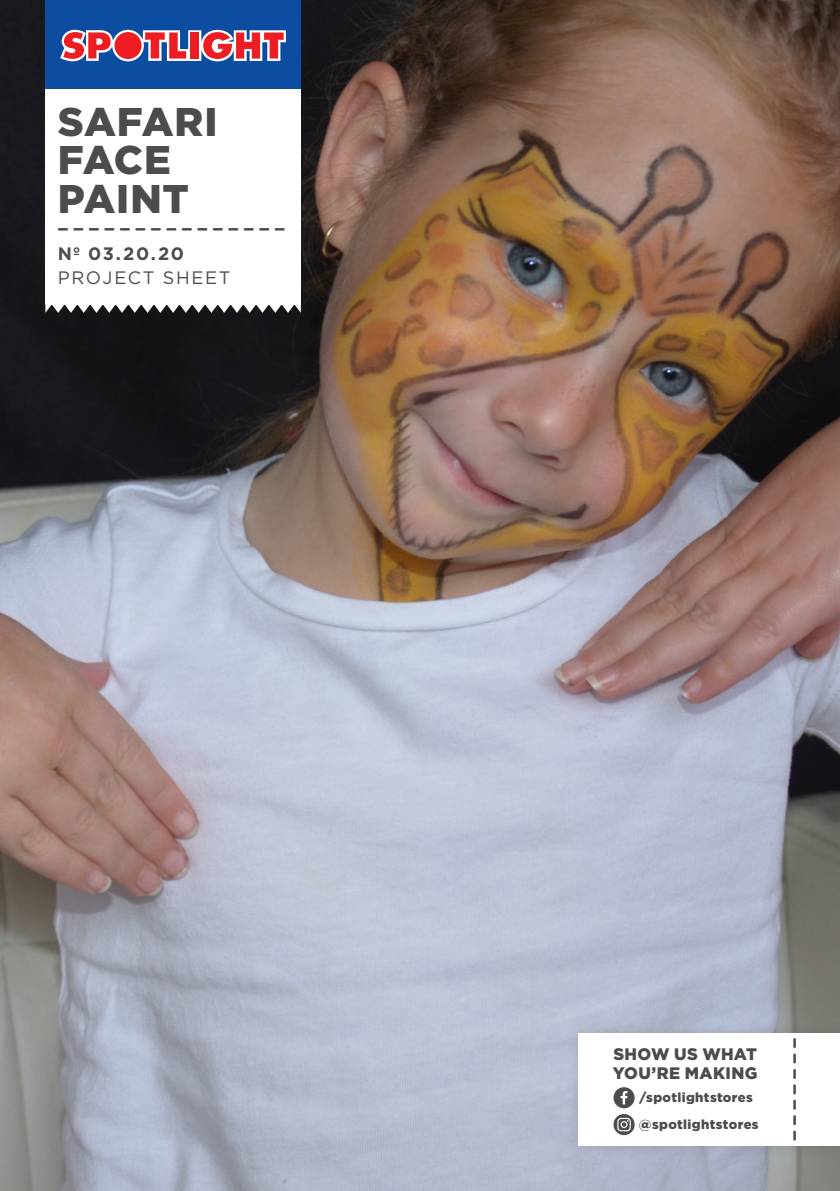
<style>
.page{position:relative;width:840px;height:1191px;background:#fff}
.page>*{position:absolute;margin:0;border:0;box-sizing:border-box;transform-origin:0 0}
.t1{font:900 40px/38.4px "Gotham";letter-spacing:.015em;color:#4b4c4d}
.t2{font:18px/24px "Gotham";letter-spacing:.095em;color:#4b4c4d}
.t3{font:900 16.6px/19.4px "Gotham";letter-spacing:.02em;color:#4b4c4d}
.t4{font:900 13px/26.8px "Gotham";letter-spacing:.025em;color:#4b4c4d}
.s1{font-weight:700}
</style>
<div class="page">
<img style="left:0;top:0;width:839px;height:1191px">
<div style="left:566px;top:1022px;width:273px;height:137px;background:#231f20;opacity:.15"></div>
<div style="left:577px;top:1033px;width:262px;height:112px;background:#fff"></div>
<svg style="left:793px;top:1039px;width:2px;height:100px"></svg>
<div style="left:613px;top:1087px;width:21px;height:21px;background:#4b4c4d;border-radius:50%"></div>
<svg style="left:620px;top:1091px;width:7px;height:13px"></svg>
<svg style="left:613px;top:1114px;width:21px;height:21px"></svg>
<svg style="left:617px;top:1117px;width:13px;height:14px"></svg>
<div style="left:34px;top:0;width:280px;height:324px;background:#231f20;opacity:.15"></div>
<div style="left:45px;top:0;width:255px;height:89px;background:#0d4da1"></div>
<svg style="left:60px;top:30px;width:226px;height:31px;background:#c96f82"></svg>
<svg style="left:45px;top:304px;width:255px;height:9px"></svg>
<div style="left:45px;top:89px;width:255px;height:215px;background:#fff"></div>
<svg style="left:59px;top:228px;width:224px;height:2px"></svg>
<p class="t1" style="left:58px;top:102px;width:161px">SAFARI<br>FACE<br>PAINT</p>
<p class="t2" style="left:58px;top:241px;width:174px"><span class="s1">Nº 03.20.20<br></span>PROJECT SHEET</p>
<p class="t3" style="left:612px;top:1043px;width:146px">SHOW US WHAT<br>YOU’RE MAKING</p>
<p class="t4" style="left:638px;top:1084px;width:121px">/spotlightstores @spotlightstores</p>
</div>
